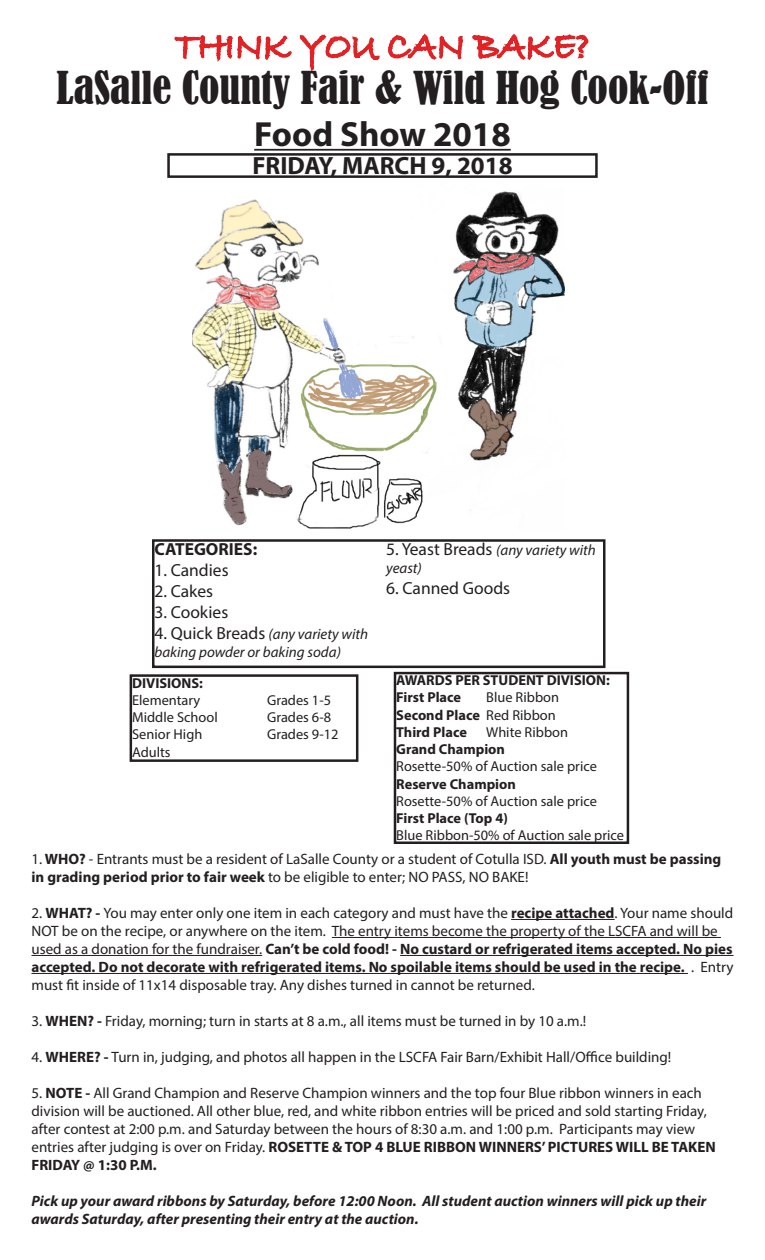
<style>
.page{position:relative;width:765px;height:1260px;background:#fff}
.page>*{position:absolute;margin:0;border:0;box-sizing:border-box;transform-origin:0 0}
.t1{font:condensed 42.5px "Bernard";color:#231f20}
.t2{font:700 35px "Myriad Pro";color:#231f20}
.t3{font:700 25px "Myriad Pro";color:#231f20}
.t4{font:17.5px "Myriad Pro";color:#231f20}
.t5{font:700 17.5px "Myriad Pro";color:#231f20}
.t6{font:15px/18px "Myriad Pro";color:#231f20}
.t7{font:italic 700 15px/18px "Myriad Pro";color:#231f20}
.t8{font:italic 15px/18px "Myriad Pro";color:#231f20}
.t9{font:14.38px "Myriad Pro";color:#231f20}
.t10{font:700 14.38px "Myriad Pro";color:#231f20}
.s1{font-style:normal;font-size:17.5px}
.s2{font-weight:400}
.s3{font-weight:700}
</style>
<div class="page">
<hr style="left:254px;top:149px;width:257px;height:2px;background:#231f20">
<hr style="left:511px;top:919px;width:104px;height:1px;background:#231f20">
<hr style="left:332px;top:937px;width:389px;height:1px;background:#231f20">
<hr style="left:32px;top:955px;width:230px;height:1px;background:#231f20">
<hr style="left:400px;top:955px;width:333px;height:1px;background:#231f20">
<hr style="left:32px;top:973px;width:656px;height:1px;background:#231f20">
<img style="left:193px;top:191px;width:372px;height:338px">
<div style="left:130px;top:674px;width:228px;height:88px;border:2px solid #231f20"></div>
<div style="left:394px;top:672px;width:235px;height:172px;border:2px solid #231f20"></div>
<div style="left:152px;top:539px;width:453px;height:129px;border:2px solid #231f20"></div>
<svg style="left:174px;top:34px;width:207px;height:117px"></svg>
<svg style="left:388px;top:33px;width:75px;height:27px"></svg>
<svg style="left:472px;top:33px;width:117px;height:28px"></svg>
<div style="left:167px;top:153px;width:431px;height:25px;border:2px solid #231f20"></div>
<p class="t1" style="left:56px;top:63px;width:654px">LaSalle County Fair &amp; Wild Hog Cook-Off</p>
<p class="t2" style="left:254px;top:112px;width:258px">Food Show 2018</p>
<p class="t3" style="left:252px;top:150px;width:262px">FRIDAY, MARCH 9, 2018</p>
<p class="t5" style="left:154px;top:538px;width:104px">CATEGORIES:</p>
<p class="t4" style="left:154px;top:559px;width:76px">1. Candies</p>
<p class="t4" style="left:154px;top:580px;width:60px">2. Cakes</p>
<p class="t4" style="left:154px;top:601px;width:75px">3. Cookies</p>
<p class="t8" style="left:154px;top:625px;width:215px"><span class="s1">4. Quick Breads</span> (any variety with baking powder or baking soda)</p>
<p class="t10" style="left:132px;top:673px;width:72px">DIVISIONS:</p>
<p class="t9" style="left:132px;top:691px;width:70px">Elementary</p>
<p class="t9" style="left:267px;top:691px;width:66px">Grades 1-5</p>
<p class="t9" style="left:132px;top:708px;width:87px">Middle School</p>
<p class="t9" style="left:267px;top:708px;width:66px">Grades 6-8</p>
<p class="t9" style="left:132px;top:726px;width:72px">Senior High</p>
<p class="t9" style="left:267px;top:726px;width:73px">Grades 9-12</p>
<p class="t9" style="left:132px;top:743px;width:40px">Adults</p>
<p class="t8" style="left:386px;top:541px;width:211px"><span class="s1">5. Yeast Breads</span> (any variety with yeast)</p>
<p class="t4" style="left:386px;top:577px;width:125px">6. Canned Goods</p>
<p class="t10" style="left:396px;top:671px;width:215px">AWARDS PER STUDENT DIVISION:</p>
<p class="t10" style="left:396px;top:688px;width:66px">First Place</p>
<p class="t9" style="left:486px;top:689px;width:74px">Blue Ribbon</p>
<p class="t10" style="left:396px;top:705px;width:161px">Second Place <span class="s2">Red Ribbon</span></p>
<p class="t10" style="left:396px;top:723px;width:72px">Third Place</p>
<p class="t9" style="left:486px;top:723px;width:83px">White Ribbon</p>
<p class="t10" style="left:396px;top:740px;width:110px">Grand Champion</p>
<p class="t9" style="left:396px;top:758px;width:202px">Rosette-50% of Auction sale price</p>
<p class="t10" style="left:396px;top:774px;width:121px">Reserve Champion</p>
<p class="t9" style="left:396px;top:792px;width:202px">Rosette-50% of Auction sale price</p>
<p class="t10" style="left:396px;top:809px;width:113px">First Place (Top 4)</p>
<p class="t9" style="left:396px;top:827px;width:229px">Blue Ribbon-50% of Auction sale price</p>
<p class="t6" style="left:32px;top:850px;width:691px">1. <span class="s3">WHO?</span> - Entrants must be a resident of LaSalle County or a student of Cotulla ISD. <span class="s3">All youth must be passing in grading period prior to fair week</span> to be eligible to enter; NO PASS, NO BAKE!</p>
<p class="t6" style="left:32px;top:904px;width:703px">2. <span class="s3">WHAT? -</span> You may enter only one item in each category and must have the <span class="s3">recipe attached</span>. Your name should NOT be on the recipe, or anywhere on the item. The entry items become the property of the LSCFA and will be used as a donation for the fundraiser. <span class="s3">Can’t be cold food! - No custard or refrigerated items accepted. No pies accepted. Do not decorate with refrigerated items. No spoilable items should be used in the recipe.</span> . Entry must fit inside of 11x14 disposable tray. Any dishes turned in cannot be returned.</p>
<p class="t6" style="left:32px;top:1012px;width:556px">3. <span class="s3">WHEN? -</span> Friday, morning; turn in starts at 8 a.m., all items must be turned in by 10 a.m.!</p>
<p class="t6" style="left:32px;top:1048px;width:641px">4. <span class="s3">WHERE? -</span> Turn in, judging, and photos all happen in the LSCFA Fair Barn/Exhibit Hall/Office building!</p>
<p class="t6" style="left:32px;top:1084px;width:686px">5. <span class="s3">NOTE -</span> All Grand Champion and Reserve Champion winners and the top four Blue ribbon winners in each division will be auctioned. All other blue, red, and white ribbon entries will be priced and sold starting Friday, after contest at 2:00 p.m. and Saturday between the hours of 8:30 a.m. and 1:00 p.m. Participants may view entries after judging is over on Friday. <span class="s3">ROSETTE &amp; TOP 4 BLUE RIBBON WINNERS’ PICTURES WILL BE TAKEN FRIDAY @ 1:30 P.M.</span></p>
<p class="t7" style="left:32px;top:1191px;width:676px">Pick up your award ribbons by Saturday, before 12:00 Noon. All student auction winners will pick up their awards Saturday, after presenting their entry at the auction.</p>
</div>
